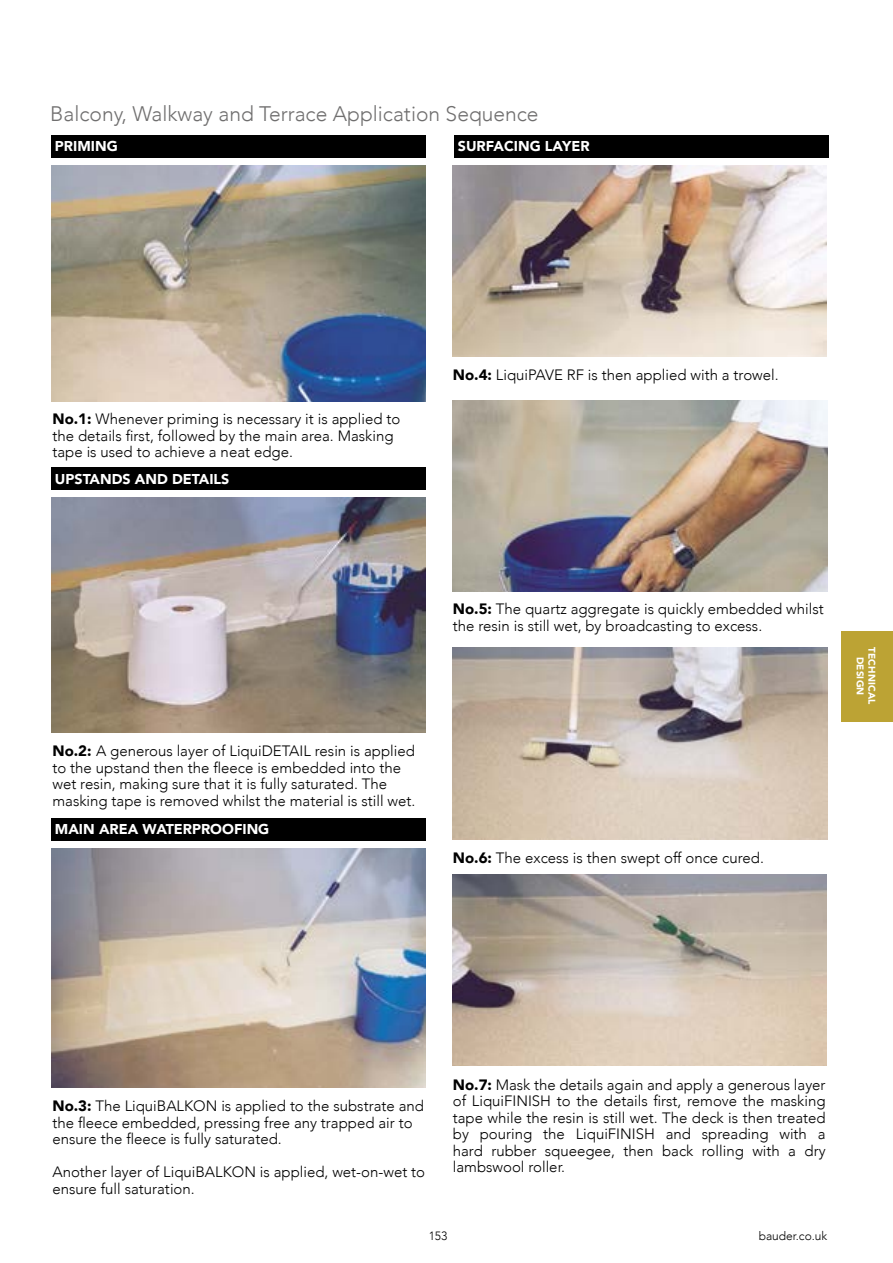
<style>
.page{position:relative;width:893px;height:1263px;background:#fff}
.page>*{position:absolute;margin:0;border:0;box-sizing:border-box;transform-origin:0 0}
.t1{font:300 21px "Avenir";color:#706f6f}
.t2{font:300 15px/16.5px "Avenir";color:#000}
.t3{font:900 14.25px "Avenir";color:#fff}
.t4{font:300 12px "Avenir";color:#000}
.t5{font:900 9.75px/11.7px "Avenir";letter-spacing:.02em;color:#fff;text-align:center}
.s1{font-weight:900}
</style>
<div class="page">
<img style="left:453px;top:400px;width:375px;height:192px">
<img style="left:453px;top:165px;width:374px;height:192px">
<img style="left:453px;top:648px;width:375px;height:191px">
<img style="left:453px;top:874px;width:374px;height:192px">
<img style="left:51px;top:848px;width:374px;height:240px">
<img style="left:51px;top:165px;width:374px;height:236px">
<img style="left:51px;top:497px;width:374px;height:236px">
<div style="left:51px;top:135px;width:374px;height:22px;background:#000"></div>
<div style="left:51px;top:468px;width:374px;height:22px;background:#000"></div>
<div style="left:51px;top:819px;width:374px;height:22px;background:#000"></div>
<div style="left:454px;top:135px;width:374px;height:22px;background:#000"></div>
<div style="left:842px;top:631px;width:51px;height:90px;background:#bca334"></div>
<h1 class="t1" style="left:50px;top:101px;width:490px">Balcony, Walkway and Terrace Application Sequence</h1>
<p class="t3" style="left:55px;top:134px;width:64px">PRIMING</p>
<p class="t3" style="left:458px;top:134px;width:133px">SURFACING LAYER</p>
<p class="t2" style="left:52px;top:411px;width:349px"><span class="s1">No.1:</span> Whenever priming is necessary it is applied to the details first, followed by the main area. Masking tape is used to achieve a neat edge.</p>
<p class="t3" style="left:55px;top:467px;width:176px">UPSTANDS AND DETAILS</p>
<p class="t2" style="left:453px;top:367px;width:327px"><span class="s1">No.4:</span> LiquiPAVE RF is then applied with a trowel.</p>
<p class="t2" style="left:52px;top:743px;width:364px"><span class="s1">No.2:</span> A generous layer of LiquiDETAIL resin is applied to the upstand then the fleece is embedded into the wet resin, making sure that it is fully saturated. The masking tape is removed whilst the material is still wet.</p>
<p class="t3" style="left:55px;top:817px;width:216px">MAIN AREA WATERPROOFING</p>
<p class="t2" style="left:453px;top:601px;width:372px"><span class="s1">No.5:</span> The quartz aggregate is quickly embedded whilst the resin is still wet, by broadcasting to excess.</p>
<p class="t5" style="left:878px;top:647px;width:59px;rotate:90deg">TECHNICAL<br>DESIGN</p>
<p class="t2" style="left:453px;top:849px;width:312px"><span class="s1">No.6:</span> The excess is then swept off once cured.</p>
<p class="t2" style="left:52px;top:1098px;width:373px"><span class="s1">No.3:</span> The LiquiBALKON is applied to the substrate and the fleece embedded, pressing free any trapped air to ensure the fleece is fully saturated.</p>
<p class="t2" style="left:52px;top:1164px;width:374px">Another layer of LiquiBALKON is applied, wet-on-wet to ensure full saturation.</p>
<p class="t2" style="left:453px;top:1076px;width:374px;text-align:justify"><span class="s1">No.7:</span> Mask the details again and apply a generous layer of LiquiFINISH to the details first, remove the masking tape while the resin is still wet. The deck is then treated by pouring the LiquiFINISH and spreading with a hard rubber squeegee, then back rolling with a dry lambswool roller.</p>
<p class="t4" style="left:429px;top:1229px;width:20px">153</p>
<p class="t4" style="left:759px;top:1229px;width:70px">bauder.co.uk</p>
</div>
